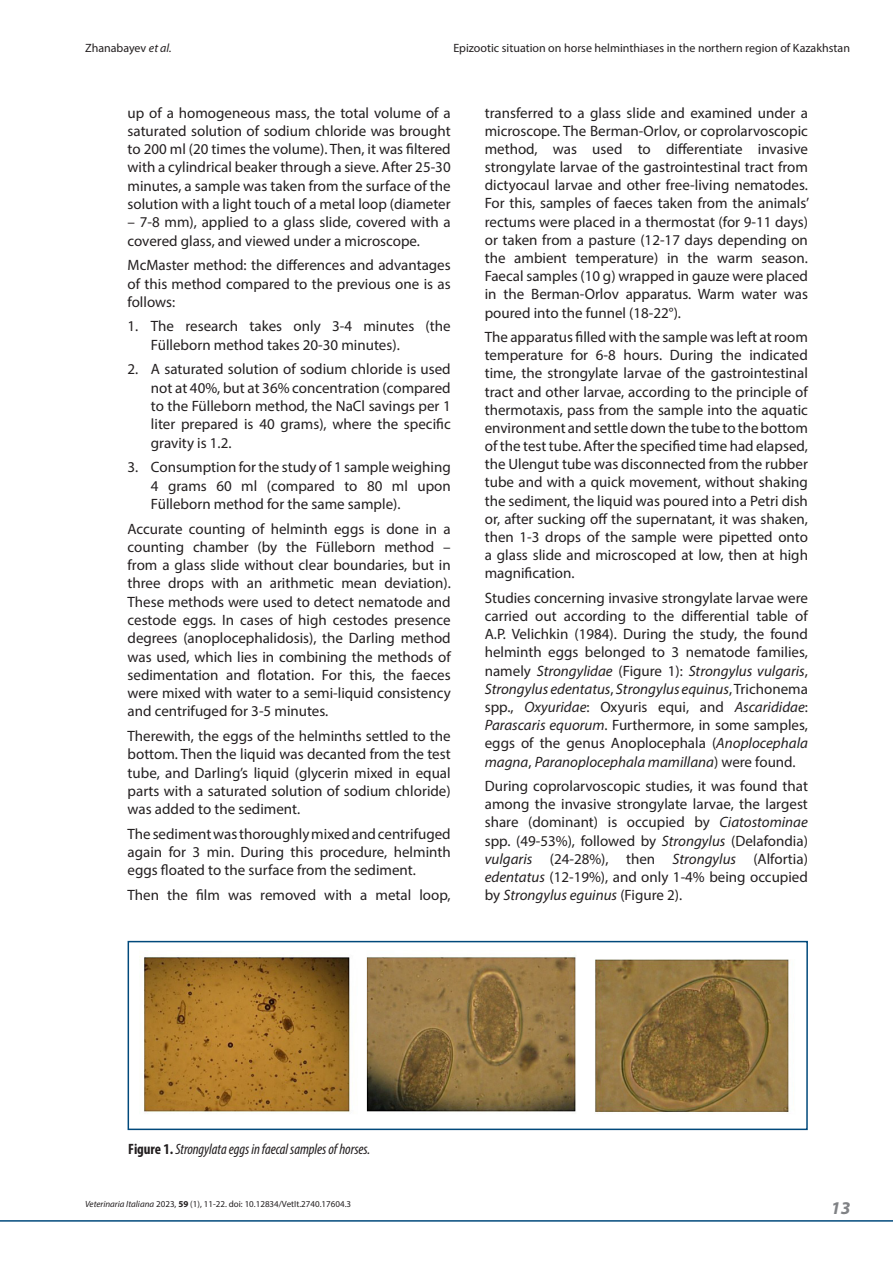
<style>
.page{position:relative;width:893px;height:1263px;background:#fff}
.page>*{position:absolute;margin:0;border:0;box-sizing:border-box;transform-origin:0 0}
.t1{font:italic 700 18px "Myriad Pro";color:#808285}
.Testo_EN{font:15px/18.1px "Myriad Pro";color:#231f20;text-align:justify}
.t2{font:italic condensed 15px "Myriad Pro";letter-spacing:-.005em;color:#231f20}
.t3{font:12px "Myriad Pro";color:#231f20}
.t4{font:9px "Myriad Pro";color:#231f20}
.s1{font-style:italic}
.s2{font-weight:700;font-style:normal}
.s3{font-weight:700}
</style>
<div class="page">
<hr style="left:0;top:1220px;width:893px;height:1px;background:#01497b">
<img style="left:139px;top:956px;width:650px;height:158px">
<div style="left:128px;top:941px;width:680px;height:189px;border:2px solid #01497b"></div>
<p class="t3" style="left:85px;top:40px;width:88px">Zhanabayev <span class="s1">et al.</span></p>
<p class="t3" style="left:453px;top:40px;width:398px">Epizootic situation on horse helminthiases in the northern region of Kazakhstan</p>
<p class="Testo_EN" style="left:128px;top:103px;width:325px">up of a homogeneous mass, the total volume of a saturated solution of sodium chloride was brought to 200 ml (20 times the volume). Then, it was filtered with a cylindrical beaker through a sieve. After 25-30 minutes, a sample was taken from the surface of the solution with a light touch of a metal loop (diameter</p>
<p class="Testo_EN" style="left:128px;top:213px;width:325px">– 7-8 mm), applied to a glass slide, covered with a covered glass, and viewed under a microscope.</p>
<p class="Testo_EN" style="left:128px;top:256px;width:325px">McMaster method: the differences and advantages of this method compared to the previous one is as follows:</p>
<p class="Testo_EN" style="left:151px;top:317px;width:301px;text-indent:-23px">1. The research takes only 3-4 minutes (the<br>Fülleborn method takes 20-30 minutes).</p>
<p class="Testo_EN" style="left:151px;top:360px;width:301px;text-indent:-23px">2. A saturated solution of sodium chloride is used not at 40%, but at 36% concentration (compared to the Fülleborn method, the NaCl savings per 1 liter prepared is 40 grams), where the specific gravity is 1.2.</p>
<p class="Testo_EN" style="left:151px;top:458px;width:301px;text-indent:-23px">3. Consumption for the study of 1 sample weighing 4 grams 60 ml (compared to 80 ml upon Fülleborn method for the same sample).</p>
<p class="Testo_EN" style="left:128px;top:519px;width:325px">Accurate counting of helminth eggs is done in a counting chamber (by the Fülleborn method – from a glass slide without clear boundaries, but in three drops with an arithmetic mean deviation).<br>These methods were used to detect nematode and cestode eggs. In cases of high cestodes presence degrees (anoplocephalidosis), the Darling method was used, which lies in combining the methods of sedimentation and flotation. For this, the faeces were mixed with water to a semi-liquid consistency and centrifuged for 3-5 minutes.</p>
<p class="Testo_EN" style="left:128px;top:727px;width:325px">Therewith, the eggs of the helminths settled to the bottom. Then the liquid was decanted from the test tube, and Darling’s liquid (glycerin mixed in equal parts with a saturated solution of sodium chloride) was added to the sediment.</p>
<p class="Testo_EN" style="left:128px;top:824px;width:325px">The sediment was thoroughly mixed and centrifuged again for 3 min. During this procedure, helminth eggs floated to the surface from the sediment.</p>
<p class="Testo_EN" style="left:128px;top:886px;width:325px">Then the film was removed with a metal loop,</p>
<p class="Testo_EN" style="left:485px;top:103px;width:326px">transferred to a glass slide and examined under a microscope. The Berman-Orlov, or coprolarvoscopic method, was used to differentiate invasive strongylate larvae of the gastrointestinal tract from dictyocaul larvae and other free-living nematodes.<br>For this, samples of faeces taken from the animals’ rectums were placed in a thermostat (for 9-11 days) or taken from a pasture (12-17 days depending on the ambient temperature) in the warm season.<br>Faecal samples (10 g) wrapped in gauze were placed in the Berman-Orlov apparatus. Warm water was poured into the funnel (18-22°).</p>
<p class="Testo_EN" style="left:485px;top:328px;width:325px">The apparatus filled with the sample was left at room temperature for 6-8 hours. During the indicated time, the strongylate larvae of the gastrointestinal tract and other larvae, according to the principle of thermotaxis, pass from the sample into the aquatic environment and settle down the tube to the bottom of the test tube. After the specified time had elapsed, the Ulengut tube was disconnected from the rubber tube and with a quick movement, without shaking the sediment, the liquid was poured into a Petri dish or, after sucking off the supernatant, it was shaken, then 1-3 drops of the sample were pipetted onto a glass slide and microscoped at low, then at high magnification.</p>
<p class="Testo_EN" style="left:485px;top:588px;width:325px">Studies concerning invasive strongylate larvae were carried out according to the differential table of A.P. Velichkin (1984). During the study, the found helminth eggs belonged to 3 nematode families, namely <span class="s1">Strongylidae</span> (Figure 1): <span class="s1">Strongylus vulgaris</span>, <span class="s1">Strongylus edentatus</span>, <span class="s1">Strongylus equinus</span>, Trichonema spp., <span class="s1">Oxyuridae</span>: Oxyuris equi, and <span class="s1">Ascarididae</span>:<br><span class="s1">Parascaris equorum</span>. Furthermore, in some samples, eggs of the genus Anoplocephala (<span class="s1">Anoplocephala magna</span>, <span class="s1">Paranoplocephala mamillana</span>) were found.</p>
<p class="Testo_EN" style="left:485px;top:777px;width:325px">During coprolarvoscopic studies, it was found that among the invasive strongylate larvae, the largest share (dominant) is occupied by <span class="s1">Ciatostominae </span>spp. (49-53%), followed by <span class="s1">Strongylus</span> (Delafondia) <span class="s1">vulgaris</span> (24-28%), then <span class="s1">Strongylus</span> (Alfortia) <span class="s1">edentatus</span> (12-19%), and only 1-4% being occupied by <span class="s1">Strongylus eguinus</span> (Figure 2).</p>
<p class="t2" style="left:128px;top:1140px;width:244px"><span class="s2">Figure 1.</span> Strongylata eggs in faecal samples of horses.</p>
<p class="t4" style="left:85px;top:1198px;width:268px"><span class="s1">Veterinaria Italiana</span> 2023, <span class="s3">59</span> (1), 11-22. doi: 10.12834/VetIt.2740.17604.3</p>
<p class="t1" style="left:831px;top:1196px;width:21px">13</p>
</div>
